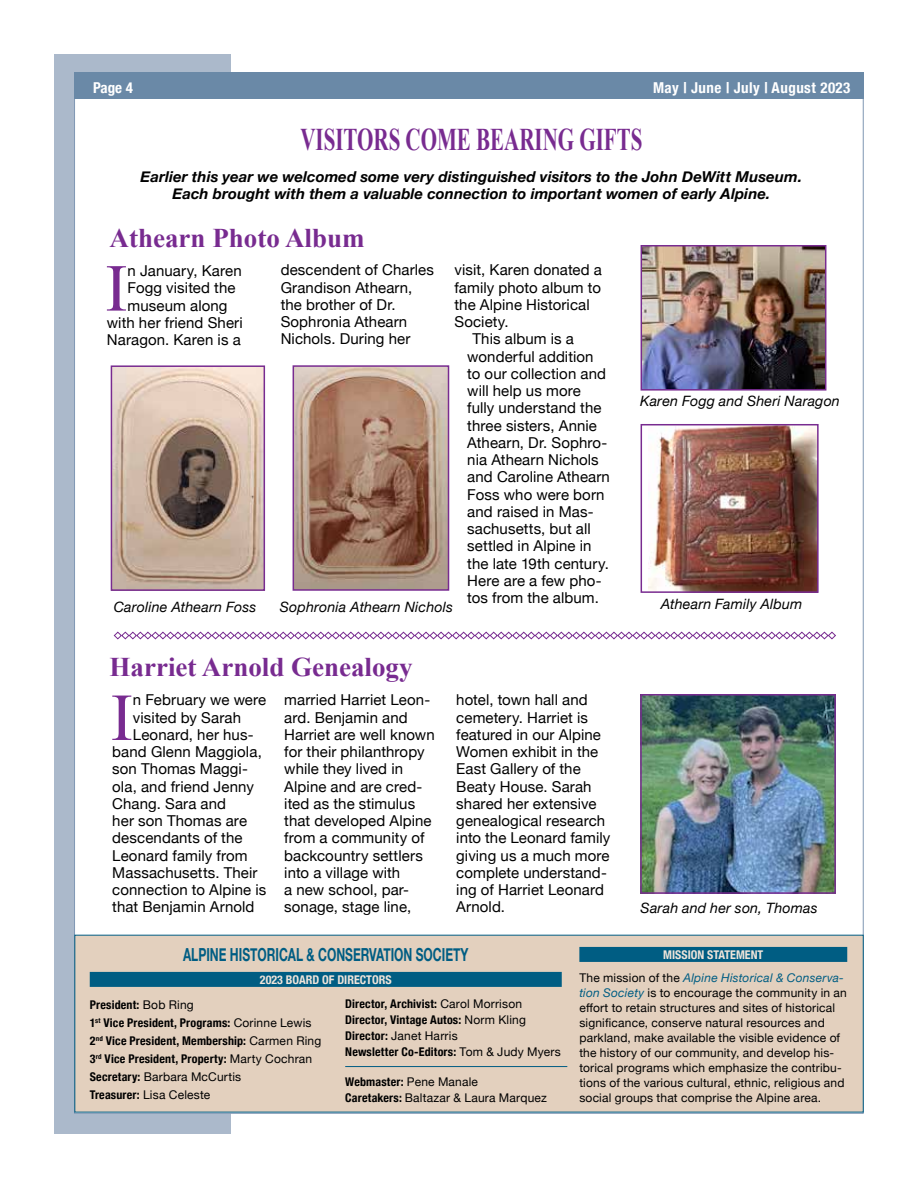
<style>
.page{position:relative;width:918px;height:1188px;background:#fff}
.page>*{position:absolute;margin:0;border:0;box-sizing:border-box;transform-origin:0 0}
.t1{font:67.05px "Times New Roman";color:#782b90}
.t2{font:700 31.5px "Times New Roman";color:#782b90;scale:.67 1}
.t3{font:700 27px "Times New Roman";color:#782b90}
.t4{font:700 18px "Helvetica Neue";color:#005d83;scale:.67 1}
.t5{font:15px/17.2px "Helvetica Neue";letter-spacing:.005em;color:#000}
.t6{font:italic 700 15px/17.2px "Helvetica Neue";letter-spacing:.005em;color:#000;text-align:center}
.t7{font:700 condensed 15px "Helvetica Neue";letter-spacing:.03em;color:#fff}
.t8{font:italic 14.25px "Helvetica Neue";letter-spacing:.01em;color:#000}
.t9{font:12px/15px "Helvetica Neue";letter-spacing:.015em;color:#000}
.t10{font:700 condensed 12px/18px "Helvetica Neue";letter-spacing:.015em;color:#000}
.t11{font:italic 12px/23.5px "Helvetica Neue";letter-spacing:.015em;color:#005d83;text-align:center}
.t12{font:700 condensed 12px "Helvetica Neue";color:#eee4da}
.s1{font-weight:400;font-stretch:normal}
.s2{font-weight:700;font-stretch:condensed}
.s3{font-weight:700;font-style:normal;font-stretch:condensed;color:#eee4da}
.s4{font-style:normal;color:#000}
.s5{font-style:italic;color:#005d83}
</style>
<div class="page">
<div style="left:54px;top:54px;width:176px;height:1080px;background:#abb9cb"></div>
<div style="left:74px;top:73px;width:790px;height:1041px;background:#fff;border:1px solid #7f97b3"></div>
<div style="left:74px;top:72px;width:789px;height:27px;background:#6a89a7"></div>
<div style="left:74px;top:935px;width:790px;height:177px;background:#e3d0be"></div>
<div style="left:90px;top:972px;width:472px;height:15px;background:#005d83"></div>
<div style="left:579px;top:947px;width:268px;height:15px;background:#005d83"></div>
<hr style="left:345px;top:1066px;width:222px;height:1px;background:#005d83">
<img style="left:649px;top:427px;width:167px;height:163px">
<div style="left:641px;top:424px;width:178px;height:169px;border:2px solid #782b90"></div>
<img style="left:114px;top:368px;width:148px;height:220px">
<div style="left:111px;top:365px;width:154px;height:226px;border:2px solid #782b90"></div>
<img style="left:296px;top:368px;width:150px;height:220px">
<div style="left:293px;top:365px;width:156px;height:226px;border:2px solid #782b90"></div>
<img style="left:643px;top:697px;width:190px;height:194px">
<div style="left:640px;top:694px;width:196px;height:200px;border:2px solid #782b90"></div>
<svg style="left:113px;top:631px;width:723px;height:9px"></svg>
<img style="left:644px;top:248px;width:179px;height:140px">
<div style="left:641px;top:245px;width:185px;height:146px;border:2px solid #782b90"></div>
<p class="t7" style="left:93px;top:75px;width:41px">Page 4</p>
<p class="t7" style="left:653px;top:75px;width:199px">May | June | July | August 2023</p>
<h2 class="t2" style="left:300px;top:117px;width:512px">VISITORS COME BEARING GIFTS</h2>
<p class="t6" style="left:141px;top:168px;width:663px">Earlier this year we welcomed some very distinguished visitors to the John DeWitt Museum.<br>Each brought with them a valuable connection to important women of early Alpine.</p>
<h3 class="t3" style="left:110px;top:219px;width:257px">Athearn Photo Album</h3>
<p class="t5" style="left:281px;top:262px;width:155px">descendent of Charles<br>Grandison Athearn, the brother of Dr.<br>Sophronia Athearn<br>Nichols. During her</p>
<p class="t5" style="left:455px;top:262px;width:149px">visit, Karen donated a</p>
<h1 class="t1" style="left:105px;top:243px;width:24px">I</h1>
<p class="t5" style="left:128px;top:263px;width:116px">n January, Karen</p>
<p class="t5" style="left:455px;top:280px;width:148px">family photo album to</p>
<p class="t5" style="left:455px;top:297px;width:137px">the Alpine Historical</p>
<p class="t5" style="left:455px;top:314px;width:56px">Society.</p>
<p class="t5" style="left:473px;top:331px;width:103px">This album is a</p>
<p class="t5" style="left:467px;top:349px;width:128px">wonderful addition</p>
<p class="t5" style="left:467px;top:366px;width:140px">to our collection and</p>
<p class="t5" style="left:467px;top:383px;width:115px">will help us more</p>
<p class="t5" style="left:467px;top:400px;width:136px">fully understand the</p>
<p class="t5" style="left:467px;top:418px;width:131px">three sisters, Annie</p>
<p class="t5" style="left:467px;top:435px;width:142px">Athearn, Dr. Sophro-</p>
<p class="t5" style="left:467px;top:452px;width:133px">nia Athearn Nichols</p>
<p class="t5" style="left:467px;top:469px;width:144px">and Caroline Athearn</p>
<p class="t5" style="left:467px;top:487px;width:139px">Foss who were born</p>
<p class="t5" style="left:467px;top:504px;width:128px">and raised in Mas-</p>
<p class="t5" style="left:467px;top:521px;width:125px">sachusetts, but all</p>
<p class="t5" style="left:467px;top:538px;width:126px">settled in Alpine in</p>
<p class="t5" style="left:467px;top:556px;width:143px">the late 19th century.</p>
<p class="t5" style="left:467px;top:573px;width:136px">Here are a few pho-</p>
<p class="t5" style="left:467px;top:590px;width:133px">tos from the album.</p>
<p class="t5" style="left:128px;top:280px;width:109px">Fogg visited the</p>
<p class="t5" style="left:128px;top:298px;width:101px">museum along</p>
<p class="t5" style="left:107px;top:315px;width:137px">with her friend Sheri</p>
<p class="t5" style="left:107px;top:332px;width:135px">Naragon. Karen is a</p>
<p class="t8" style="left:640px;top:390px;width:201px">Karen Fogg and Sheri Naragon</p>
<p class="t8" style="left:114px;top:596px;width:144px">Caroline Athearn Foss</p>
<p class="t8" style="left:280px;top:596px;width:175px">Sophronia Athearn Nichols</p>
<p class="t8" style="left:661px;top:593px;width:143px">Athearn Family Album</p>
<h3 class="t3" style="left:110px;top:648px;width:304px">Harriet Arnold Genealogy</h3>
<h1 class="t1" style="left:111px;top:672px;width:24px">I</h1>
<p class="t5" style="left:133px;top:692px;width:135px">n February we were</p>
<p class="t5" style="left:133px;top:710px;width:110px">visited by Sarah</p>
<p class="t5" style="left:133px;top:727px;width:122px">Leonard, her hus-</p>
<p class="t5" style="left:112px;top:744px;width:151px">band Glenn Maggiola,</p>
<p class="t5" style="left:112px;top:761px;width:137px">son Thomas Maggi-</p>
<p class="t5" style="left:112px;top:779px;width:143px">ola, and friend Jenny</p>
<p class="t5" style="left:112px;top:796px;width:115px">Chang. Sara and</p>
<p class="t5" style="left:112px;top:813px;width:136px">her son Thomas are</p>
<p class="t5" style="left:112px;top:830px;width:132px">descendants of the</p>
<p class="t5" style="left:112px;top:848px;width:137px">Leonard family from</p>
<p class="t5" style="left:112px;top:865px;width:147px">Massachusetts. Their</p>
<p class="t5" style="left:112px;top:882px;width:156px">connection to Alpine is</p>
<p class="t5" style="left:112px;top:899px;width:144px">that Benjamin Arnold</p>
<p class="t5" style="left:284px;top:692px;width:152px">married Harriet Leon&shy;ard. Benjamin and<br>Harriet are well known for their philanthropy while they lived in<br>Alpine and are cred&shy;ited as the stimulus that developed Alpine from a community of backcountry settlers into a village with<br>a new school, par&shy;sonage, stage line,</p>
<p class="t5" style="left:456px;top:692px;width:156px">hotel, town hall and cemetery. Harriet is featured in our Alpine<br>Women exhibit in the<br>East Gallery of the<br>Beaty House. Sarah shared her extensive genealogical research into the Leonard family giving us a much more complete understand&shy;ing of Harriet Leonard<br>Arnold.</p>
<p class="t8" style="left:641px;top:898px;width:179px">Sarah and her son, Thomas</p>
<p class="t4" style="left:183px;top:940px;width:428px">ALPINE HISTORICAL &amp; CONSERVATION SOCIETY</p>
<p class="t12" style="left:260px;top:970px;width:133px">2023 BOARD OF DIRECTORS</p>
<p class="t10" style="left:90px;top:995px;width:233px">President: <span class="s1">Bob Ring<br></span>1<sup>st</sup> Vice President, Programs: <span class="s1">Corinne Lewis </span>2<sup>nd</sup> Vice President, Membership: <span class="s1">Carmen Ring </span>3<sup>rd</sup> Vice President, Property: <span class="s1">Marty Cochran </span>Secretary: <span class="s1">Barbara McCurtis<br></span>Treasurer: <span class="s1">Lisa Celeste</span></p>
<p class="t10" style="left:345px;top:995px;width:217px;line-height:15.8px">Director, Archivist: <span class="s1">Carol Morrison </span>Director, Vintage Autos: <span class="s1">Norm Kling </span>Director: <span class="s1">Janet Harris<br></span>Newsletter Co-Editors: <span class="s1">Tom &amp; Judy Myers</span></p>
<p class="t9" style="left:345px;top:1075px;width:203px;line-height:15.8px"><span class="s2">Webmaster:</span> Pene Manale<br><span class="s2">Caretakers:</span> Baltazar &amp; Laura Marquez</p>
<p class="t11" style="left:579px;top:944px;width:266px"><span class="s3">MISSION STATEMENT<br></span><span class="s4">The mission of the</span> Alpine Historical &amp; Conserva-</p>
<p class="t9" style="left:579px;top:986px;width:269px"><span class="s5">tion Society</span> is to encourage the community in an effort to retain structures and sites of historical significance, conserve natural resources and parkland, make available the visible evidence of the history of our community, and develop his&shy;torical programs which emphasize the contribu&shy;tions of the various cultural, ethnic, religious and social groups that comprise the Alpine area.</p>
</div>
